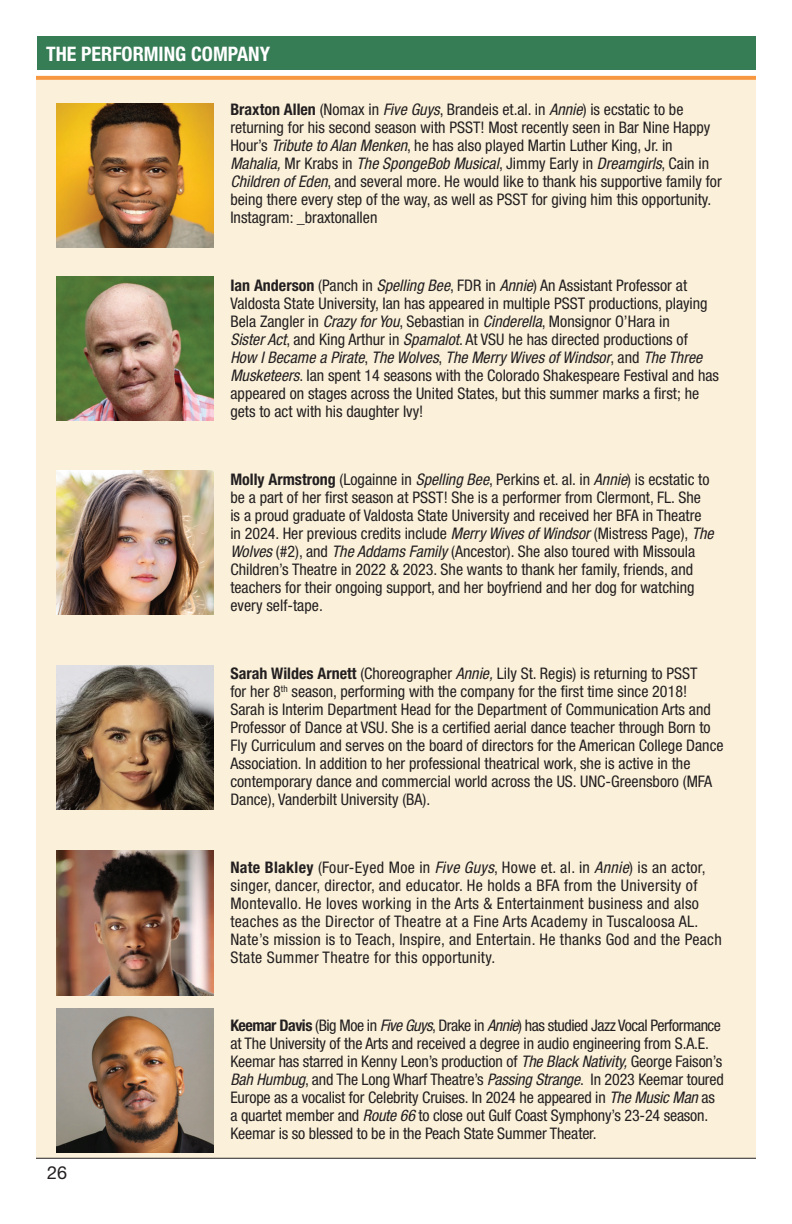
<style>
.page{position:relative;width:792px;height:1224px;background:#fff}
.page>*{position:absolute;margin:0;border:0;box-sizing:border-box;transform-origin:0 0}
.t1{font:700 condensed 20px "Helvetica Neue LT Std";color:#fff}
.t2{font:18px "Helvetica Neue LT Std";color:#231f20}
.t3{font:condensed 16px/18px "Helvetica Neue LT Std";color:#231f20}
.t4{font:condensed 16px/18px "Helvetica Neue LT Std";letter-spacing:.02em;color:#231f20}
.t5{font:condensed 16px "Helvetica Neue LT Std";letter-spacing:-.03em;color:#231f20}
.s1{font-weight:700}
.s2{font-style:italic}
</style>
<div class="page">
<div style="left:36px;top:80px;width:720px;height:1078px;background:#fbf1da"></div>
<div style="left:37px;top:36px;width:719px;height:34px;background:#367c55"></div>
<svg style="left:36px;top:76px;width:720px;height:4px;background:#f79b47"></svg>
<hr style="left:36px;top:1158px;width:720px;height:1px;background:#231f20">
<img style="left:56px;top:104px;width:158px;height:144px">
<img style="left:56px;top:277px;width:158px;height:144px">
<img style="left:56px;top:470px;width:158px;height:144px">
<img style="left:56px;top:665px;width:158px;height:145px">
<img style="left:56px;top:851px;width:158px;height:144px">
<img style="left:56px;top:1008px;width:158px;height:144px">
<p class="t1" style="left:46px;top:42px;width:226px">THE PERFORMING COMPANY</p>
<p class="t3" style="left:230px;top:100px;width:493px"><span class="s1">Braxton Allen</span> (Nomax in <span class="s2">Five Guys</span>, Brandeis et.al. in <span class="s2">Annie</span>) is ecstatic to be returning for his second season with PSST! Most recently seen in Bar Nine Happy Hour’s <span class="s2">Tribute to Alan Menken</span>, he has also played Martin Luther King, Jr. in <span class="s2">Mahalia,</span> Mr Krabs in <span class="s2">The SpongeBob Musical</span>, Jimmy Early in <span class="s2">Dreamgirls</span>, Cain in <span class="s2">Children of Eden</span>, and several more. He would like to thank his supportive family for being there every step of the way, as well as PSST for giving him this opportunity.<br>Instagram: _braxtonallen</p>
<p class="t3" style="left:230px;top:276px;width:490px"><span class="s1">Ian Anderson</span> (Panch in <span class="s2">Spelling Bee</span>, FDR in <span class="s2">Annie</span>) An Assistant Professor at Valdosta State University, Ian has appeared in multiple PSST productions, playing Bela Zangler in <span class="s2">Crazy for You</span>, Sebastian in <span class="s2">Cinderella</span>, Monsignor O’Hara in<br><span class="s2">Sister Act</span>, and King Arthur in <span class="s2">Spamalot</span>. At VSU he has directed productions of<br><span class="s2">How I Became a Pirate</span>, <span class="s2">The Wolves</span>, <span class="s2">The Merry Wives of Windsor</span>, and <span class="s2">The Three Musketeers</span>. Ian spent 14 seasons with the Colorado Shakespeare Festival and has appeared on stages across the United States, but this summer marks a first; he gets to act with his daughter Ivy!</p>
<p class="t3" style="left:230px;top:470px;width:485px"><span class="s1">Molly Armstrong</span> (Logainne in <span class="s2">Spelling Bee</span>, Perkins et. al. in <span class="s2">Annie</span>) is ecstatic to be a part of her first season at PSST! She is a performer from Clermont, FL. She is a proud graduate of Valdosta State University and received her BFA in Theatre in 2024. Her previous credits include <span class="s2">Merry Wives of Windsor</span> (Mistress Page), <span class="s2">The Wolves</span> (#2), and <span class="s2">The Addams Family</span> (Ancestor). She also toured with Missoula Children’s Theatre in 2022 &amp; 2023. She wants to thank her family, friends, and teachers for their ongoing support, and her boyfriend and her dog for watching every self-tape.</p>
<p class="t3" style="left:230px;top:664px;width:495px"><span class="s1">Sarah Wildes Arnett</span> (Choreographer <span class="s2">Annie,</span> Lily St. Regis) is returning to PSST<br>for her 8<sup>th</sup> season, performing with the company for the first time since 2018!<br>Sarah is Interim Department Head for the Department of Communication Arts and Professor of Dance at VSU. She is a certified aerial dance teacher through Born to Fly Curriculum and serves on the board of directors for the American College Dance Association. In addition to her professional theatrical work, she is active in the contemporary dance and commercial world across the US. UNC-Greensboro (MFA Dance), Vanderbilt University (BA).</p>
<p class="t4" style="left:230px;top:858px;width:493px"><span class="s1">Nate Blakley</span> (Four-Eyed Moe in <span class="s2">Five Guys</span>, Howe et. al. in <span class="s2">Annie</span>) is an actor, singer, dancer, director, and educator. He holds a BFA from the University of Montevallo. He loves working in the Arts &amp; Entertainment business and also teaches as the Director of Theatre at a Fine Arts Academy in Tuscaloosa AL.<br>Nate’s mission is to Teach, Inspire, and Entertain. He thanks God and the Peach State Summer Theatre for this opportunity.</p>
<p class="t2" style="left:47px;top:1162px;width:22px">26</p>
<p class="t5" style="left:230px;top:1016px;width:492px"><span class="s1">Keemar Davis</span> (Big Moe in <span class="s2">Five Guys</span>, Drake in <span class="s2">Annie</span>) has studied Jazz Vocal Performance</p>
<p class="t3" style="left:230px;top:1034px;width:495px">at The University of the Arts and received a degree in audio engineering from S.A.E.<br>Keemar has starred in Kenny Leon’s production of <span class="s2">The Black Nativity,</span> George Faison’s <span class="s2">Bah Humbug</span>, and The Long Wharf Theatre’s <span class="s2">Passing Strange</span>. In 2023 Keemar toured Europe as a vocalist for Celebrity Cruises. In 2024 he appeared in <span class="s2">The Music Man</span> as a quartet member and <span class="s2">Route 66</span> to close out Gulf Coast Symphony’s 23-24 season.<br>Keemar is so blessed to be in the Peach State Summer Theater.</p>
</div>
